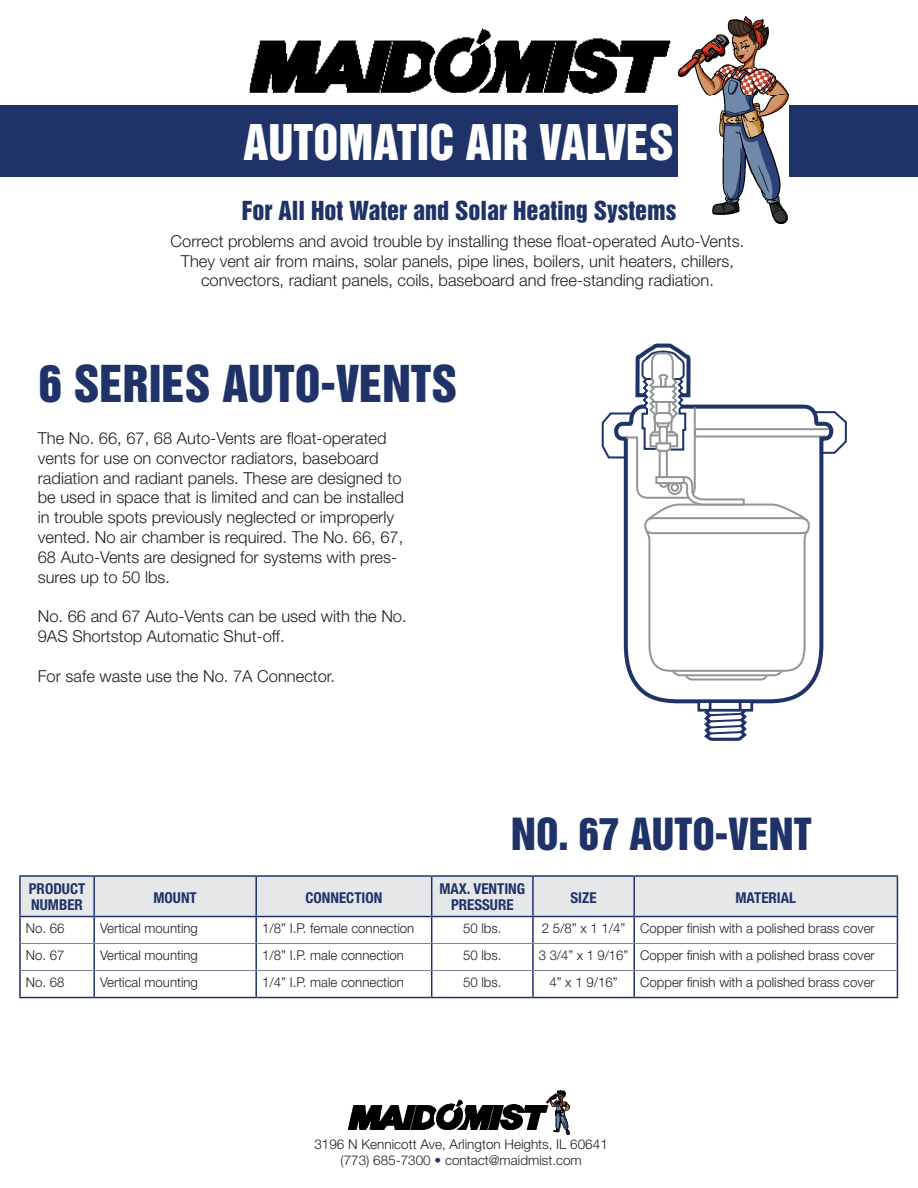
<style>
.page{position:relative;width:918px;height:1188px;background:#fff}
.page>*{position:absolute;margin:0;border:0;box-sizing:border-box;transform-origin:0 0}
.t1{font:46.5px "Helvetica Inserat";color:#1f3369}
.t2{font:45px "Helvetica Inserat";color:#fff}
.t3{font:40.5px "Helvetica Inserat";color:#1f3369}
.t4{font:24px "Helvetica Inserat";color:#1f3369}
.t5{font:300 16.5px/19.8px "Helvetica Neue";color:#231f20}
.t6{font:700 condensed 15px/16.5px "Helvetica Neue";color:#1f3369}
.t7{font:300 13.5px "Helvetica Neue";color:#231f20}
.t8{font:300 13.5px "Helvetica Neue";color:#231f20;scale:.96 1}
.s1{color:#1f3369}
</style>
<div class="page">
<div style="left:0;top:106px;width:918px;height:71px;background:#1f3369"></div>
<hr style="left:19px;top:916px;width:75px;height:1px;background:#1f3369">
<hr style="left:19px;top:997px;width:75px;height:1px;background:#1f3369">
<hr style="left:94px;top:997px;width:162px;height:1px;background:#1f3369">
<hr style="left:256px;top:997px;width:176px;height:1px;background:#1f3369">
<hr style="left:432px;top:997px;width:101px;height:1px;background:#1f3369">
<hr style="left:533px;top:997px;width:101px;height:1px;background:#1f3369">
<hr style="left:634px;top:997px;width:264px;height:1px;background:#1f3369">
<hr style="left:19px;top:875px;width:75px;height:2px;background:#1f3369">
<hr style="left:19px;top:877px;width:2px;height:39px;background:#1f3369">
<hr style="left:94px;top:875px;width:162px;height:2px;background:#1f3369">
<hr style="left:256px;top:875px;width:176px;height:2px;background:#1f3369">
<hr style="left:432px;top:875px;width:101px;height:2px;background:#1f3369">
<hr style="left:533px;top:875px;width:101px;height:2px;background:#1f3369">
<hr style="left:634px;top:875px;width:264px;height:2px;background:#1f3369">
<hr style="left:19px;top:917px;width:2px;height:27px;background:#1f3369">
<hr style="left:19px;top:944px;width:2px;height:27px;background:#1f3369">
<hr style="left:19px;top:971px;width:2px;height:26px;background:#1f3369">
<svg style="left:20px;top:876px;width:878px;height:121px"></svg>
<img style="left:678px;top:16px;width:110px;height:208px">
<img style="left:349px;top:1090px;width:221px;height:44px">
<img style="left:250px;top:28px;width:421px;height:66px">
<svg style="left:632px;top:682px;width:183px;height:23px"></svg>
<div style="left:697px;top:700px;width:56px;height:12px;border:3px solid #1f3369"></div>
<svg style="left:701px;top:696px;width:48px;height:45px"></svg>
<svg style="left:601px;top:343px;width:246px;height:339px"></svg>
<p class="t2" style="left:244px;top:116px;width:432px">AUTOMATIC AIR VALVES</p>
<p class="t4" style="left:242px;top:196px;width:436px">For All Hot Water and Solar Heating Systems</p>
<p class="t5" style="left:171px;top:231px;width:575px;text-align:center">Correct problems and avoid trouble by installing these float-operated Auto-Vents.<br>They vent air from mains, solar panels, pipe lines, boilers, unit heaters, chillers, convectors, radiant panels, coils, baseboard and free-standing radiation.</p>
<p class="t1" style="left:39px;top:356px;width:420px">6 SERIES AUTO-VENTS</p>
<p class="t5" style="left:38px;top:428px;width:368px">The No. 66, 67, 68 Auto-Vents are float-operated vents for use on convector radiators, baseboard radiation and radiant panels. These are designed to be used in space that is limited and can be installed in trouble spots previously neglected or improperly vented. No air chamber is required. The No. 66, 67, 68 Auto-Vents are designed for systems with pres&shy;sures up to 50 lbs.</p>
<p class="t5" style="left:38px;top:606px;width:370px">No. 66 and 67 Auto-Vents can be used with the No.<br>9AS Shortstop Automatic Shut-off.</p>
<p class="t5" style="left:38px;top:665px;width:299px">For safe waste use the No. 7A Connector.</p>
<p class="t3" style="left:511px;top:810px;width:302px">NO. 67 AUTO-VENT</p>
<p class="t6" style="left:29px;top:880px;width:58px">PRODUCT<br>NUMBER</p>
<p class="t6" style="left:154px;top:889px;width:45px">MOUNT</p>
<p class="t6" style="left:305px;top:889px;width:78px">CONNECTION</p>
<p class="t6" style="left:439px;top:880px;width:87px;text-align:center">MAX. VENTING<br>PRESSURE</p>
<p class="t6" style="left:571px;top:889px;width:28px">SIZE</p>
<p class="t6" style="left:736px;top:889px;width:62px">MATERIAL</p>
<p class="t7" style="left:26px;top:920px;width:40px">No. 66</p>
<p class="t7" style="left:100px;top:920px;width:99px">Vertical mounting</p>
<p class="t7" style="left:262px;top:920px;width:154px">1/8” I.P. female connection</p>
<p class="t7" style="left:463px;top:920px;width:40px">50 lbs.</p>
<p class="t7" style="left:542px;top:920px;width:85px">2 5/8” x 1 1/4”</p>
<p class="t7" style="left:640px;top:920px;width:236px">Copper finish with a polished brass cover</p>
<p class="t7" style="left:26px;top:947px;width:40px">No. 67</p>
<p class="t7" style="left:100px;top:947px;width:99px">Vertical mounting</p>
<p class="t7" style="left:262px;top:947px;width:143px">1/8” I.P. male connection</p>
<p class="t7" style="left:463px;top:947px;width:40px">50 lbs.</p>
<p class="t8" style="left:539px;top:947px;width:94px">3 3/4” x 1 9/16”</p>
<p class="t7" style="left:640px;top:947px;width:236px">Copper finish with a polished brass cover</p>
<p class="t7" style="left:26px;top:974px;width:40px">No. 68</p>
<p class="t7" style="left:100px;top:974px;width:99px">Vertical mounting</p>
<p class="t7" style="left:262px;top:974px;width:143px">1/4” I.P. male connection</p>
<p class="t7" style="left:463px;top:974px;width:40px">50 lbs.</p>
<p class="t7" style="left:549px;top:974px;width:70px">4” x 1 9/16”</p>
<p class="t7" style="left:640px;top:974px;width:236px">Copper finish with a polished brass cover</p>
<p class="t7" style="left:314px;top:1136px;width:295px">3196 N Kennicott Ave, Arlington Heights, IL 60641</p>
<p class="t7" style="left:340px;top:1152px;width:243px">(773) 685-7300 <span class="s1">•</span> contact@maidmist.com</p>
</div>
